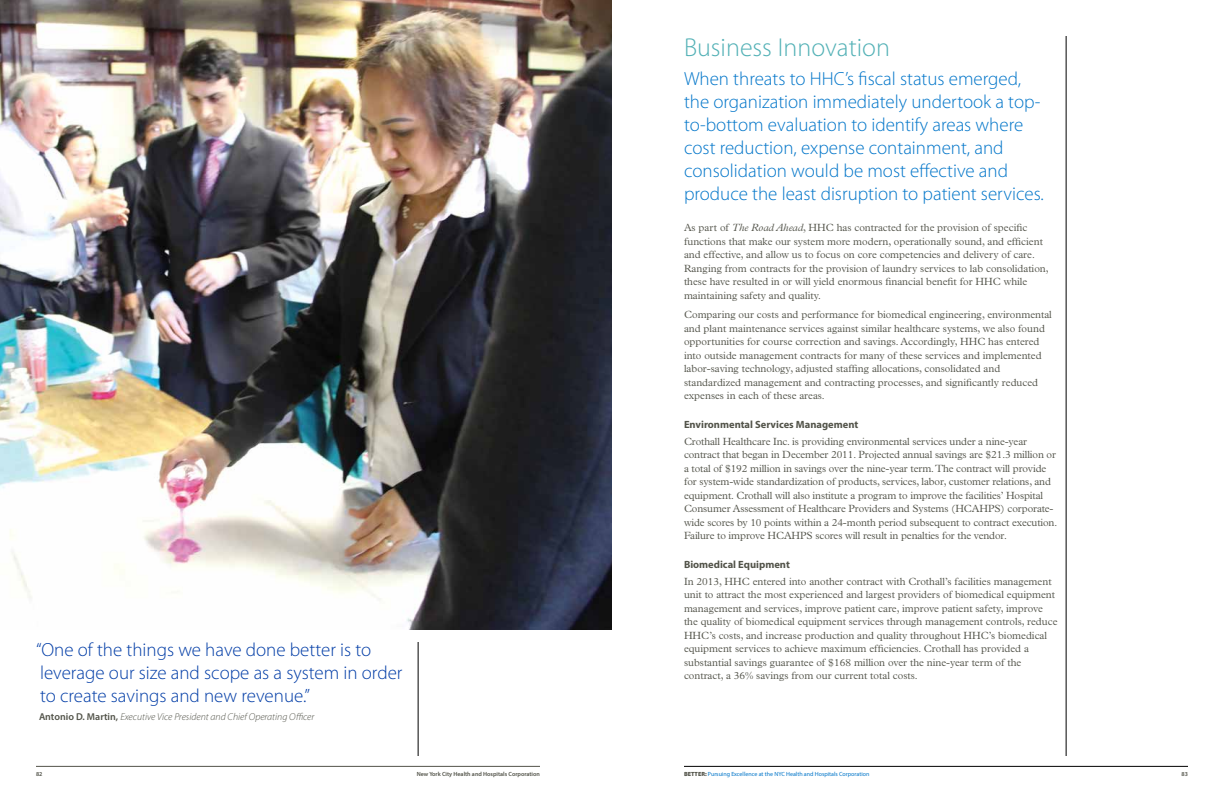
<style>
.page{position:relative;width:1224px;height:792px;background:#fff}
.page>*{position:absolute;margin:0;border:0;box-sizing:border-box;transform-origin:0 0}
.t1{font:300 26px "Myriad Pro";color:#53b1b6}
.t2{font:300 19px/23px "Myriad Pro";color:#0075c9}
.t3{font:300 19px/23px "Myriad Pro";color:#003ca6}
.t4{font:300 10.5px/13.5px "Plantin";color:#525349}
.t5{font:700 10.5px "Myriad Pro";color:#525349}
.t6{font:italic 300 10px "Myriad Pro";color:#525349}
.t7{font:6px "Myriad Pro";color:#0075c9}
.t8{font:600 6px "Myriad Pro";color:#525349}
.s1{font-weight:600;font-style:normal}
.s2{font-style:italic}
.s3{font-weight:900;color:#525349}
</style>
<div class="page">
<hr style="left:684px;top:766px;width:504px;height:1px;background:#000">
<hr style="left:36px;top:766px;width:504px;height:1px;background:#525349">
<hr style="left:1066px;top:36px;width:1px;height:720px;background:#000">
<hr style="left:418px;top:642px;width:1px;height:114px;background:#000">
<img style="left:0;top:0;width:612px;height:630px">
<h2 class="t3" style="left:36px;top:638px;width:368px">“One of the things we have done better is to leverage our size and scope as a system in order to create savings and new revenue.”</h2>
<p class="t6" style="left:39px;top:711px;width:277px"><span class="s1">Antonio D. Martin,</span> Executive Vice President and Chief Operating Officer</p>
<h1 class="t1" style="left:684px;top:31px;width:207px">Business Innovation</h1>
<p class="t2" style="left:684px;top:66px;width:361px">When threats to HHC’s fiscal status emerged, the organization immediately undertook a top&shy;to-bottom evaluation to identify areas where cost reduction, expense containment, and consolidation would be most effective and produce the least disruption to patient services.</p>
<p class="t4" style="left:684px;top:221px;width:366px">As part of <span class="s2">The Road Ahead</span>, HHC has contracted for the provision of specific functions that make our system more modern, operationally sound, and efficient and effective, and allow us to focus on core competencies and delivery of care.<br>Ranging from contracts for the provision of laundry services to lab consolidation, these have resulted in or will yield enormous financial benefit for HHC while maintaining safety and quality.</p>
<p class="t4" style="left:684px;top:308px;width:369px">Comparing our costs and performance for biomedical engineering, environmental and plant maintenance services against similar healthcare systems, we also found opportunities for course correction and savings. Accordingly, HHC has entered into outside management contracts for many of these services and implemented labor-saving technology, adjusted staffing allocations, consolidated and standardized management and contracting processes, and significantly reduced expenses in each of these areas.</p>
<p class="t5" style="left:684px;top:418px;width:176px">Environmental Services Management</p>
<p class="t4" style="left:684px;top:434px;width:375px">Crothall Healthcare Inc. is providing environmental services under a nine-year contract that began in December 2011. Projected annual savings are $21.3 million or a total of $192 million in savings over the nine-year term. The contract will provide for system-wide standardization of products, services, labor, customer relations, and equipment. Crothall will also institute a program to improve the facilities’ Hospital Consumer Assessment of Healthcare Providers and Systems (HCAHPS) corporate&shy;wide scores by 10 points within a 24-month period subsequent to contract execution.<br>Failure to improve HCAHPS scores will result in penalties for the vendor.</p>
<p class="t5" style="left:684px;top:558px;width:107px">Biomedical Equipment</p>
<p class="t4" style="left:684px;top:574px;width:375px">In 2013, HHC entered into another contract with Crothall’s facilities management unit to attract the most experienced and largest providers of biomedical equipment management and services, improve patient care, improve patient safety, improve the quality of biomedical equipment services through management controls, reduce HHC’s costs, and increase production and quality throughout HHC’s biomedical equipment services to achieve maximum efficiencies. Crothall has provided a substantial savings guarantee of $168 million over the nine-year term of the contract, a 36% savings from our current total costs.</p>
<p class="t8" style="left:36px;top:770px;width:8px">82</p>
<p class="t8" style="left:417px;top:770px;width:125px">New York City Health and Hospitals Corporation</p>
<p class="t7" style="left:684px;top:770px;width:187px"><span class="s3">BETTER:</span> Pursuing Excellence at the NYC Health and Hospitals Corporation</p>
<p class="t8" style="left:1182px;top:770px;width:8px">83</p>
</div>
